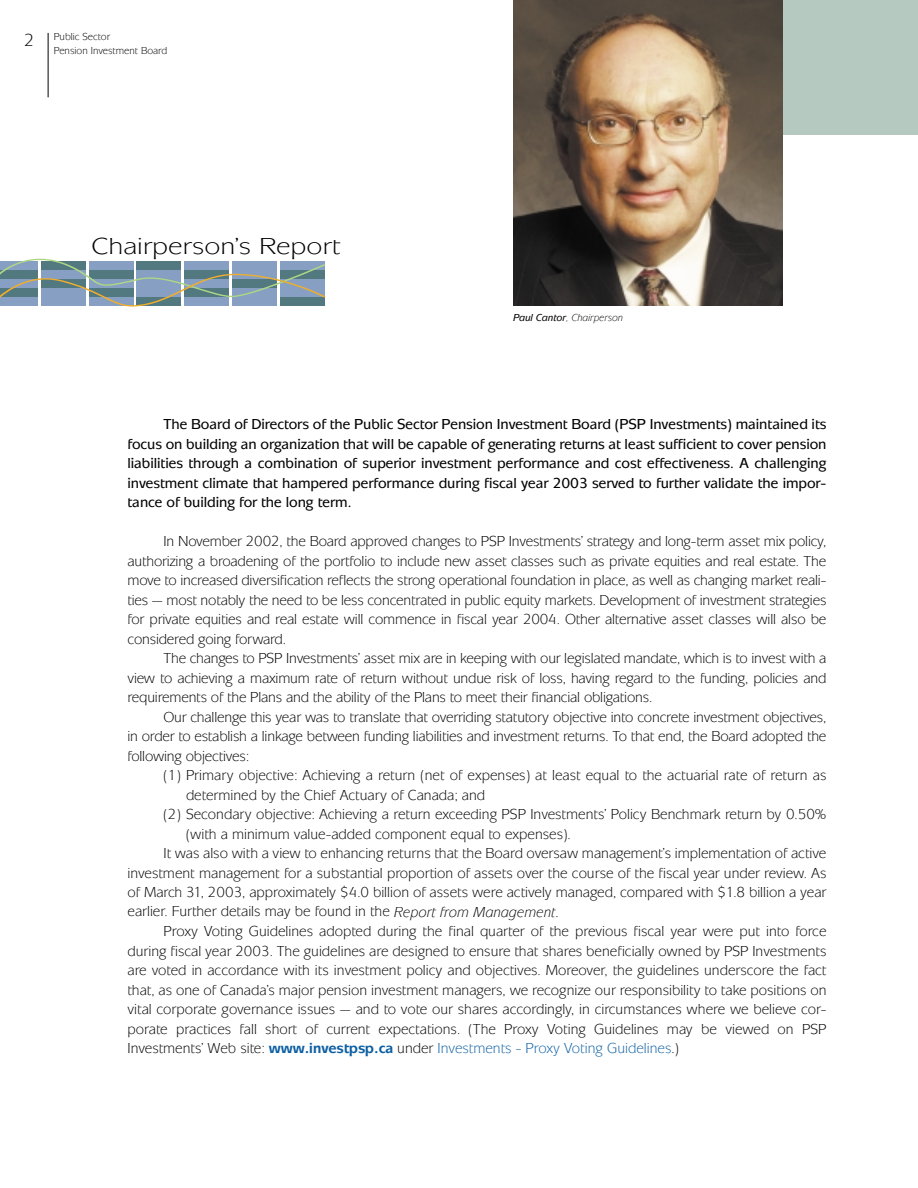
<style>
.page{position:relative;width:918px;height:1188px;background:#fff}
.page>*{position:absolute;margin:0;border:0;box-sizing:border-box;transform-origin:0 0}
.t1{font:24px "Mixage";color:#000;scale:1.2 1}
.t2{font:15px/19.5px "Mixage";color:#000;text-align:justify}
.t3{font:500 15px/19.5px "Mixage";letter-spacing:-.005em;color:#000;text-align:justify}
.t4{font:15px "Mixage";color:#0d5fa3}
.t5{font:10.5px/13.5px "Mixage";color:#000}
.t6{font:10.5px "Mixage Book Itali";color:#000}
.s1{font-size:18px}
.s2{font-family:"Mixage";font-weight:500;font-style:italic}
.s3{font-family:"Mixage Book Itali"}
.s4{color:#000}
.s5{font-weight:700}
</style>
<div class="page">
<div style="left:783px;top:0;width:135px;height:135px;background:#b6c9c0"></div>
<hr style="left:48px;top:33px;width:1px;height:64px;background:#000">
<img style="left:513px;top:0;width:270px;height:306px">
<svg style="left:0;top:259px;width:326px;height:48px;background:#879fad"></svg>
<p class="t5" style="left:54px;top:31px;width:115px;text-indent:-30px"><span class="s1">2</span> Public Sector<br>Pension Investment Board</p>
<h1 class="t1" style="left:92px;top:238px;width:209px">Chairperson’s Report</h1>
<p class="t6" style="left:513px;top:314px;width:112px"><span class="s2">Paul Cantor</span>, Chairperson</p>
<p class="t3" style="left:128px;top:416px;width:701px;text-indent:36px">The Board of Directors of the Public Sector Pension Investment Board (PSP Investments) maintained its focus on building an organization that will be capable of generating returns at least sufficient to cover pension liabilities through a combination of superior investment performance and cost effectiveness. A challenging investment climate that hampered performance during fiscal year 2003 served to further validate the impor&shy;tance of building for the long term.</p>
<p class="t2" style="left:128px;top:533px;width:701px;text-indent:36px">In November 2002, the Board approved changes to PSP Investments’ strategy and long-term asset mix policy, authorizing a broadening of the portfolio to include new asset classes such as private equities and real estate. The move to increased diversification reflects the strong operational foundation in place, as well as changing market reali&shy;ties — most notably the need to be less concentrated in public equity markets. Development of investment strategies for private equities and real estate will commence in fiscal year 2004. Other alternative asset classes will also be considered going forward.</p>
<p class="t2" style="left:128px;top:650px;width:700px;text-indent:36px">The changes to PSP Investments’ asset mix are in keeping with our legislated mandate, which is to invest with a view to achieving a maximum rate of return without undue risk of loss, having regard to the funding, policies and requirements of the Plans and the ability of the Plans to meet their financial obligations.</p>
<p class="t2" style="left:128px;top:709px;width:700px;text-indent:36px">Our challenge this year was to translate that overriding statutory objective into concrete investment objectives, in order to establish a linkage between funding liabilities and investment returns. To that end, the Board adopted the following objectives:</p>
<p class="t2" style="left:164px;top:767px;width:665px">(1) Primary objective: Achieving a return (net of expenses) at least equal to the actuarial rate of return as</p>
<p class="t2" style="left:186px;top:787px;width:301px">determined by the Chief Actuary of Canada; and</p>
<p class="t2" style="left:164px;top:806px;width:664px">(2) Secondary objective: Achieving a return exceeding PSP Investments’ Policy Benchmark return by 0.50%</p>
<p class="t2" style="left:186px;top:826px;width:386px">(with a minimum value-added component equal to expenses).</p>
<p class="t2" style="left:164px;top:845px;width:664px">It was also with a view to enhancing returns that the Board oversaw management’s implementation of active</p>
<p class="t2" style="left:128px;top:865px;width:701px">investment management for a substantial proportion of assets over the course of the fiscal year under review. As</p>
<p class="t2" style="left:128px;top:884px;width:700px">of March 31, 2003, approximately $4.0 billion of assets were actively managed, compared with $1.8 billion a year</p>
<p class="t2" style="left:128px;top:904px;width:433px">earlier. Further details may be found in the <span class="s3">Report from Management</span>.</p>
<p class="t2" style="left:163px;top:923px;width:665px">Proxy Voting Guidelines adopted during the final quarter of the previous fiscal year were put into force</p>
<p class="t2" style="left:127px;top:943px;width:701px">during fiscal year 2003. The guidelines are designed to ensure that shares beneficially owned by PSP Investments</p>
<p class="t2" style="left:127px;top:962px;width:701px">are voted in accordance with its investment policy and objectives. Moreover, the guidelines underscore the fact</p>
<p class="t2" style="left:127px;top:982px;width:701px">that, as one of Canada’s major pension investment managers, we recognize our responsibility to take positions on</p>
<p class="t2" style="left:127px;top:1001px;width:701px">vital corporate governance issues — and to vote our shares accordingly, in circumstances where we believe cor-</p>
<p class="t2" style="left:127px;top:1021px;width:700px">porate practices fall short of current expectations. (The Proxy Voting Guidelines may be viewed on PSP</p>
<p class="t4" style="left:127px;top:1043px;width:553px"><span class="s4">Investments’ Web site:</span> <span class="s5">www.investpsp.ca</span> <span class="s4">under</span> Investments - Proxy Voting Guidelines<span class="s4">.)</span></p>
</div>
